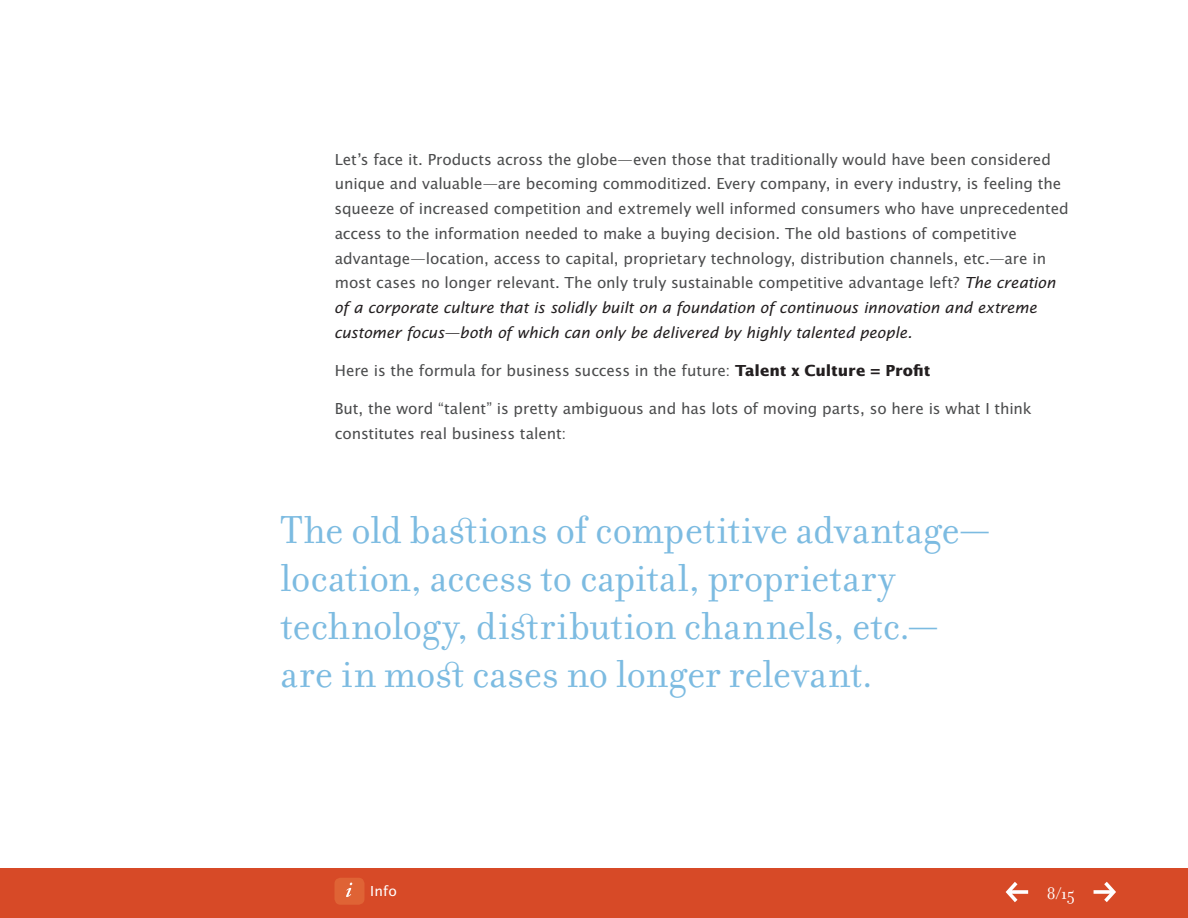
<style>
.page{position:relative;width:1188px;height:918px;background:#fff}
.page>*{position:absolute;margin:0;border:0;box-sizing:border-box;transform-origin:0 0}
.t1{font:42px/48px "Filosofia OT";color:#7cbbe1}
.t2{font:18px "Filosofia OT";color:#fff}
.t3{font:16.5px/24.8px "Lucida Sans EFOP";letter-spacing:-.005em;color:#4b4c4d}
.t4{font:15px "Lucida Sans EFOP";color:#fff}
.s1{font-style:italic;color:#231f20}
.s2{font-weight:700;color:#231f20}
</style>
<div class="page">
<div style="left:0;top:869px;width:1188px;height:49px;background:#d74a27"></div>
<div style="left:334px;top:878px;width:30px;height:27px;background:#df6335;border-radius:6px"></div>
<svg style="left:346px;top:883px;width:6px;height:14px"></svg>
<svg style="left:1006px;top:882px;width:22px;height:20px"></svg>
<svg style="left:1094px;top:882px;width:22px;height:20px"></svg>
<p class="t3" style="left:334px;top:148px;width:736px">Let’s face it. Products across the globe—even those that traditionally would have been considered unique and valuable—are becoming commoditized. Every company, in every industry, is feeling the squeeze of increased competition and extremely well informed consumers who have unprecedented access to the information needed to make a buying decision. The old bastions of competitive advantage—location, access to capital, proprietary technology, distribution channels, etc.—are in most cases no longer relevant. The only truly sustainable competitive advantage left? <span class="s1">The creation of a corporate culture that is solidly built on a foundation of continuous innovation and extreme customer focus—both of which can only be delivered by highly talented people.</span></p>
<p class="t3" style="left:335px;top:359px;width:597px">Here is the formula for business success in the future: <span class="s2">Talent x Culture = Profit</span></p>
<p class="t3" style="left:335px;top:397px;width:698px">But, the word “talent” is pretty ambiguous and has lots of moving parts, so here is what I think constitutes real business talent:</p>
<h1 class="t1" style="left:280px;top:506px;width:710px">The old bastions of competitive advantage— location, access to capital, proprietary technology, distribution channels, etc.— are in most cases no longer relevant.</h1>
<p class="t4" style="left:370px;top:883px;width:28px">Info</p>
<p class="t2" style="left:1047px;top:884px;width:30px">8/15</p>
</div>
